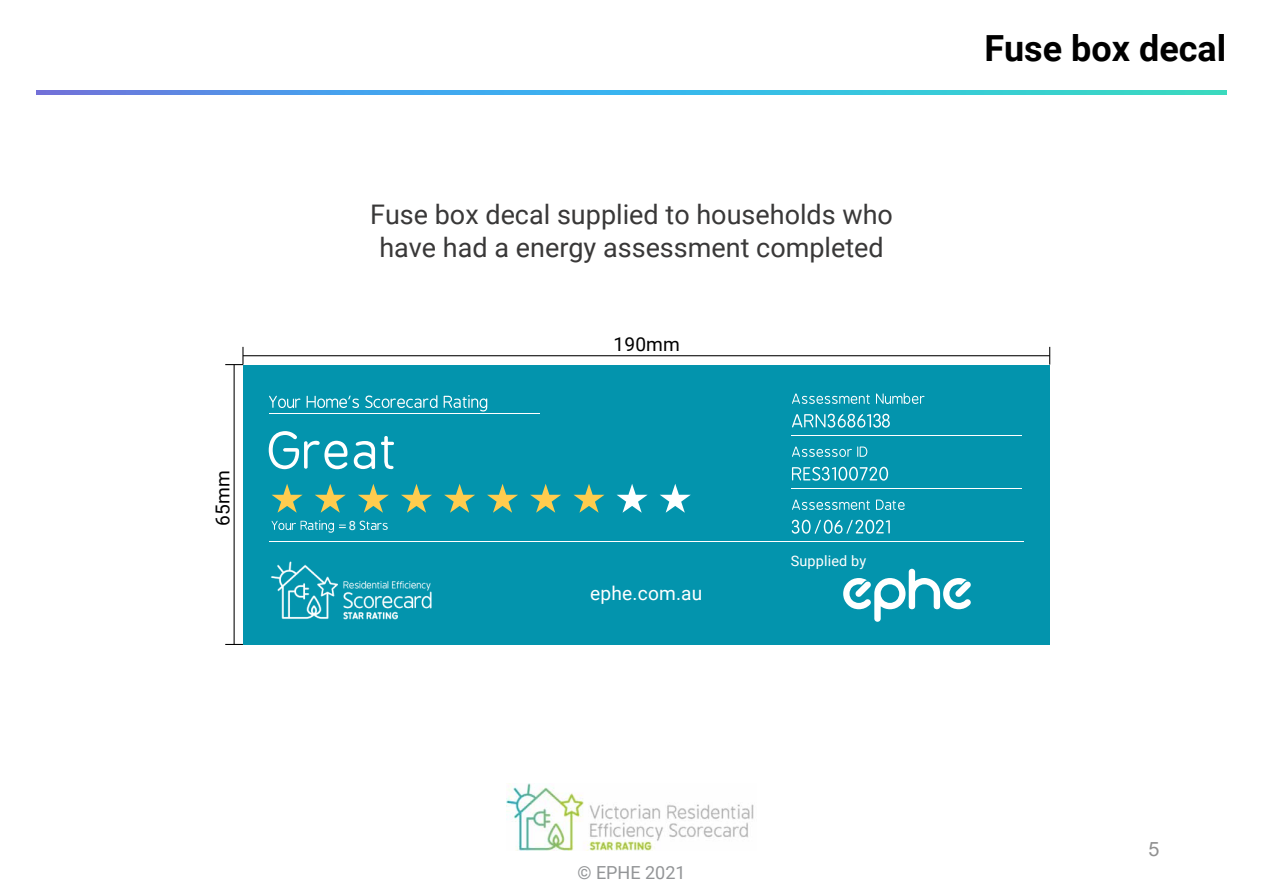
<style>
.page{position:relative;width:1263px;height:893px;background:#fff}
.page>*{position:absolute;margin:0;border:0;box-sizing:border-box;transform-origin:0 0}
.t1{font:700 36px "Roboto";color:#000}
.t2{font:27px/32.4px "Roboto";color:#393838;text-align:center}
.t3{font:19.8px "Arial";color:#909090}
.t4{font:19.2px "Roboto";letter-spacing:.01em;color:#fff}
.t5{font:19.2px "Roboto";letter-spacing:.01em;color:#000}
.t6{font:18px "Roboto";color:#939597}
.t7{font:14.4px "Roboto";letter-spacing:.01em;color:#fff}
.t8{font:12.75px "Roboto";color:#fff}
</style>
<div class="page">
<img style="left:507px;top:784px;width:247px;height:66px">
<svg style="left:37px;top:90px;width:1190px;height:5px;background:#43b1e0"></svg>
<div style="left:243px;top:365px;width:807px;height:279px;background:#0394ad"></div>
<svg style="left:792px;top:393px;width:133px;height:11px"></svg>
<svg style="left:792px;top:414px;width:98px;height:14px"></svg>
<svg style="left:792px;top:446px;width:75px;height:11px"></svg>
<svg style="left:792px;top:467px;width:96px;height:14px"></svg>
<svg style="left:792px;top:499px;width:113px;height:11px"></svg>
<svg style="left:792px;top:520px;width:98px;height:14px"></svg>
<img style="left:271px;top:561px;width:161px;height:59px">
<svg style="left:269px;top:395px;width:218px;height:16px"></svg>
<hr style="left:269px;top:413px;width:270px;height:1px;background:#fff">
<hr style="left:792px;top:435px;width:230px;height:1px;background:#fff">
<hr style="left:792px;top:488px;width:230px;height:1px;background:#fff">
<hr style="left:269px;top:541px;width:755px;height:1px;background:#fff">
<svg style="left:272px;top:520px;width:74px;height:13px"></svg>
<svg style="left:360px;top:521px;width:28px;height:9px"></svg>
<svg style="left:272px;top:484px;width:31px;height:29px"></svg>
<svg style="left:315px;top:484px;width:31px;height:29px"></svg>
<svg style="left:358px;top:484px;width:31px;height:29px"></svg>
<svg style="left:617px;top:484px;width:31px;height:29px"></svg>
<svg style="left:660px;top:484px;width:31px;height:29px"></svg>
<svg style="left:401px;top:484px;width:31px;height:29px"></svg>
<svg style="left:444px;top:484px;width:31px;height:29px"></svg>
<svg style="left:487px;top:484px;width:31px;height:29px"></svg>
<svg style="left:530px;top:484px;width:31px;height:29px"></svg>
<svg style="left:573px;top:484px;width:32px;height:29px"></svg>
<svg style="left:269px;top:431px;width:125px;height:38px"></svg>
<svg style="left:843px;top:569px;width:128px;height:53px"></svg>
<svg style="left:1049px;top:347px;width:1px;height:18px"></svg>
<svg style="left:225px;top:644px;width:18px;height:1px"></svg>
<svg style="left:225px;top:347px;width:19px;height:18px"></svg>
<hr style="left:234px;top:365px;width:1px;height:279px;background:#000">
<hr style="left:243px;top:355px;width:807px;height:1px;background:#000">
<p class="t5" style="left:209px;top:526px;width:57px;rotate:-90deg">65mm</p>
<p class="t2" style="left:370px;top:198px;width:524px">Fuse box decal supplied to households who have had a energy assessment completed</p>
<p class="t5" style="left:613px;top:331px;width:68px">190mm</p>
<p class="t8" style="left:349px;top:516px;width:9px">8</p>
<p class="t4" style="left:590px;top:580px;width:114px">ephe.com.au</p>
<p class="t7" style="left:791px;top:550px;width:77px">Supplied by</p>
<h1 class="t1" style="left:984px;top:23px;width:244px">Fuse box decal</h1>
<p class="t6" style="left:577px;top:860px;width:110px">© EPHE 2021</p>
<p class="t3" style="left:1148px;top:835px;width:13px">5</p>
</div>
